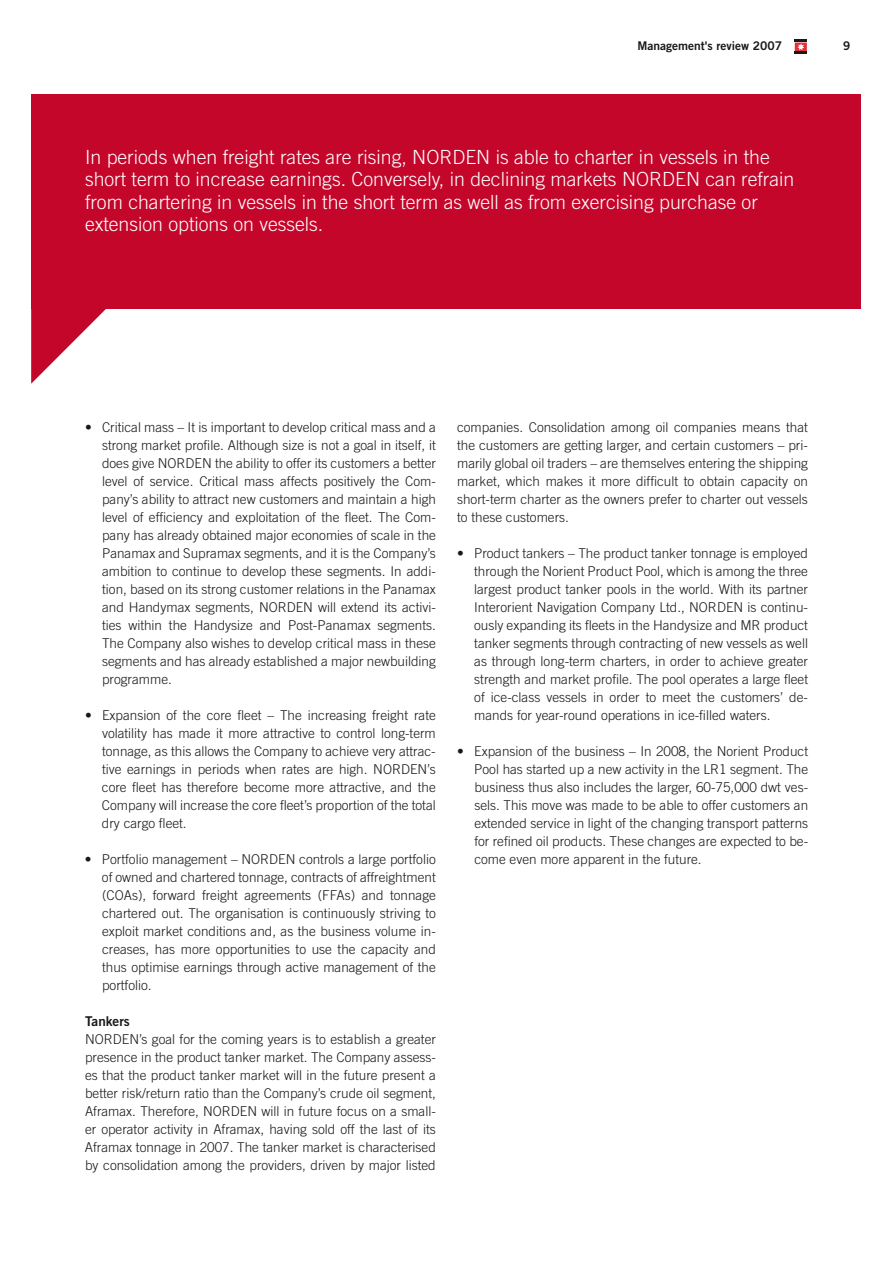
<style>
.page{position:relative;width:893px;height:1263px;background:#fff}
.page>*{position:absolute;margin:0;border:0;box-sizing:border-box;transform-origin:0 0}
.t1{font:300 19.5px/22.5px "Trade Gothic LT Std";color:#fff}
.t2{font:300 13.5px/18px "Trade Gothic LT Std";color:#19181a;text-align:justify}
.t3{font:13.5px "Trade Gothic LT Std Bd 2";color:#19181a}
.t4{font:12px "Trade Gothic LT Std Bd 2";color:#19181a}
</style>
<div class="page">
<svg style="left:31px;top:309px;width:75px;height:75px"></svg>
<div style="left:31px;top:94px;width:830px;height:215px;background:#c5062b"></div>
<svg style="left:795px;top:40px;width:12px;height:14px"></svg>
<p class="t4" style="left:638px;top:38px;width:146px">Management's review 2007</p>
<p class="t4" style="left:843px;top:38px;width:9px">9</p>
<p class="t1" style="left:85px;top:145px;width:711px">In periods when freight rates are rising, NORDEN is able to charter in vessels in the short term to increase earnings. Conversely, in declining markets NORDEN can refrain from chartering in vessels in the short term as well as from exercising purchase or extension options on vessels.</p>
<p class="t2" style="left:102px;top:418px;width:335px;text-indent:-17px">• Critical mass – It is important to develop critical mass and a strong market profile. Although size is not a goal in itself, it does give NORDEN the ability to offer its customers a better level of service. Critical mass affects positively the Com&shy;pany’s ability to attract new customers and maintain a high level of efficiency and exploitation of the fleet. The Com&shy;pany has already obtained major economies of scale in the Panamax and Supramax segments, and it is the Company’s ambition to continue to develop these segments. In addi&shy;tion, based on its strong customer relations in the Panamax and Handymax segments, NORDEN will extend its activi&shy;ties within the Handysize and Post-Panamax segments.<br>The Company also wishes to develop critical mass in these segments and has already established a major newbuilding programme.</p>
<p class="t2" style="left:102px;top:706px;width:335px;text-indent:-17px">• Expansion of the core fleet – The increasing freight rate volatility has made it more attractive to control long-term tonnage, as this allows the Company to achieve very attrac&shy;tive earnings in periods when rates are high. NORDEN’s core fleet has therefore become more attractive, and the Company will increase the core fleet’s proportion of the total dry cargo fleet.</p>
<p class="t2" style="left:102px;top:850px;width:335px;text-indent:-17px">• Portfolio management – NORDEN controls a large portfolio of owned and chartered tonnage, contracts of affreightment (COAs), forward freight agreements (FFAs) and tonnage chartered out. The organisation is continuously striving to exploit market conditions and, as the business volume in&shy;creases, has more opportunities to use the capacity and thus optimise earnings through active management of the portfolio.</p>
<p class="t3" style="left:85px;top:1013px;width:46px">Tankers</p>
<p class="t2" style="left:85px;top:1030px;width:352px">NORDEN’s goal for the coming years is to establish a greater presence in the product tanker market. The Company assess&shy;es that the product tanker market will in the future present a better risk/return ratio than the Company’s crude oil segment, Aframax. Therefore, NORDEN will in future focus on a small&shy;er operator activity in Aframax, having sold off the last of its Aframax tonnage in 2007. The tanker market is characterised by consolidation among the providers, driven by major listed</p>
<p class="t2" style="left:457px;top:418px;width:352px">companies. Consolidation among oil companies means that the customers are getting larger, and certain customers – pri&shy;marily global oil traders – are themselves entering the shipping market, which makes it more difficult to obtain capacity on short-term charter as the owners prefer to charter out vessels to these customers.</p>
<p class="t2" style="left:474px;top:544px;width:335px;text-indent:-17px">• Product tankers – The product tanker tonnage is employed through the Norient Product Pool, which is among the three largest product tanker pools in the world. With its partner Interorient Navigation Company Ltd., NORDEN is continu&shy;ously expanding its fleets in the Handysize and MR product tanker segments through contracting of new vessels as well as through long-term charters, in order to achieve greater strength and market profile. The pool operates a large fleet of ice-class vessels in order to meet the customers’ de&shy;mands for year-round operations in ice-filled waters.</p>
<p class="t2" style="left:474px;top:742px;width:335px;text-indent:-17px">• Expansion of the business – In 2008, the Norient Product Pool has started up a new activity in the LR1 segment. The business thus also includes the larger, 60-75,000 dwt ves&shy;sels. This move was made to be able to offer customers an extended service in light of the changing transport patterns for refined oil products. These changes are expected to be&shy;come even more apparent in the future.</p>
</div>
